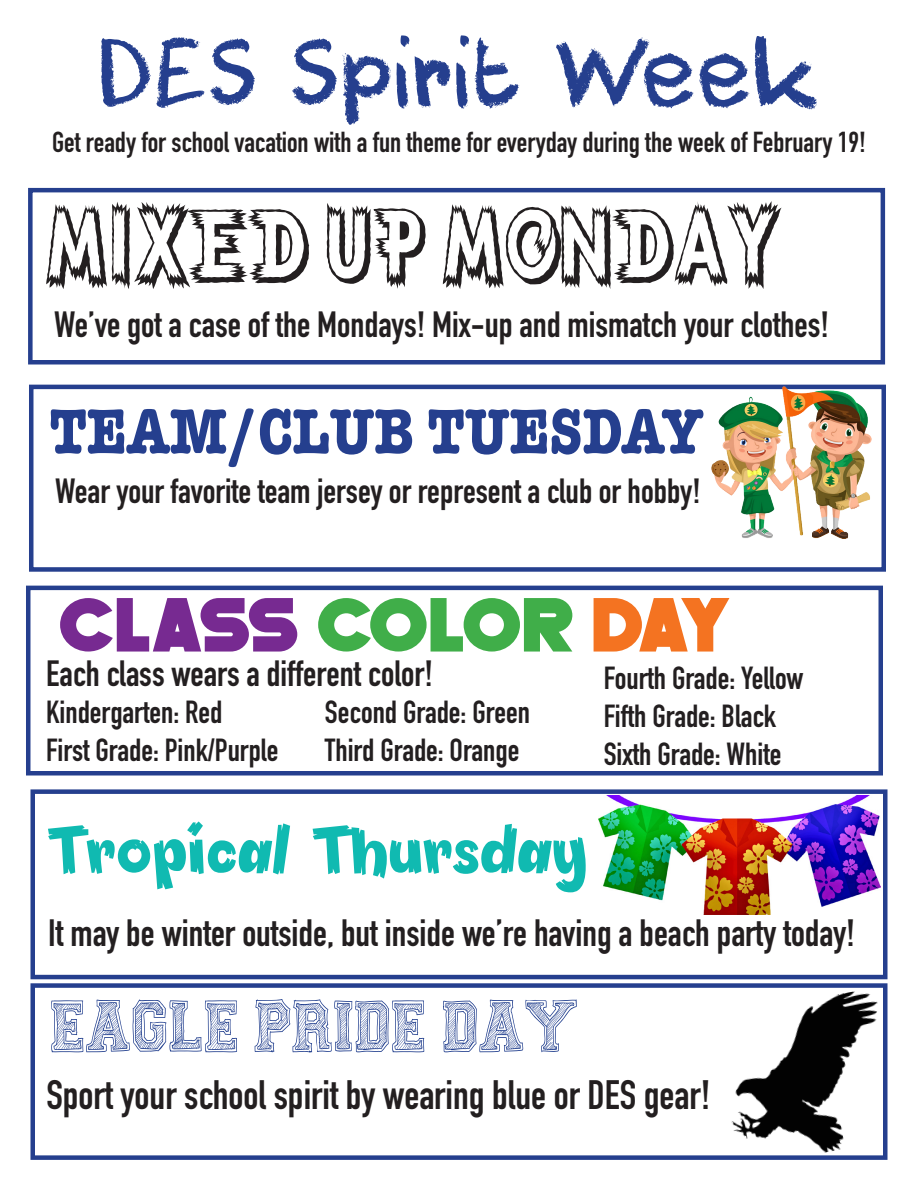
<style>
.page{position:relative;width:918px;height:1188px;background:#fff}
.page>*{position:absolute;margin:0;border:0;box-sizing:border-box;transform-origin:0 0}
.t1{font:117px "Weird";color:#231f20}
.t2{font:90px "DK Cool Crayon";color:#253f8e}
.t3{font:73.2px "Fine College";color:#24418f;scale:.84 1}
.t4{font:700 65.7px "American Typewriter";color:#253f8e;scale:.82 1}
.t5{font:64.5px "Pineapple Demo";color:#10bab1;scale:1.06 1}
.t6{font:62.7px "BLANKSPACE";letter-spacing:-.06em;color:#772a91;scale:1.05 1}
.t7{font:700 40.5px "DIN Condensed";color:#231f20}
.t8{font:700 37.5px "DIN Condensed";color:#231f20}
.t9{font:700 36px "DIN Condensed";color:#231f20}
.t10{font:700 34.5px "DIN Condensed";color:#231f20}
.t11{font:700 31.5px "DIN Condensed";color:#231f20}
.t12{font:700 28.5px "DIN Condensed";color:#231f20}
.s1{color:#40ae49}
.s2{color:#f47321}
</style>
<div class="page">
<div style="left:26px;top:586px;width:857px;height:190px;border:4px solid #253f8e"></div>
<div style="left:28px;top:188px;width:857px;height:176px;border:4px solid #253f8e"></div>
<div style="left:29px;top:385px;width:857px;height:187px;border:4px solid #253f8e"></div>
<div style="left:30px;top:789px;width:858px;height:190px;border:4px solid #253f8e"></div>
<div style="left:30px;top:983px;width:858px;height:177px;border:4px solid #253f8e"></div>
<img style="left:712px;top:987px;width:176px;height:173px">
<img style="left:712px;top:386px;width:160px;height:152px">
<img style="left:599px;top:795px;width:281px;height:119px">
<p class="t2" style="left:98px;top:18px;width:723px">DES Spirit Week</p>
<p class="t12" style="left:52px;top:123px;width:815px">Get ready for school vacation with a fun theme for everyday during the week of February 19!</p>
<p class="t1" style="left:46px;top:199px;width:738px">MIXED UP MONDAY</p>
<p class="t9" style="left:54px;top:301px;width:777px">We’ve got a case of the Mondays! Mix-up and mismatch your clothes!</p>
<p class="t4" style="left:50px;top:375px;width:798px">TEAM/CLUB TUESDAY</p>
<p class="t10" style="left:55px;top:468px;width:647px">Wear your favorite team jersey or represent a club or hobby!</p>
<p class="t6" style="left:56px;top:581px;width:642px">CLASS <span class="s1">COLOR</span> <span class="s2">DAY</span></p>
<p class="t9" style="left:46px;top:649px;width:388px">Each class wears a different color!</p>
<p class="t11" style="left:46px;top:691px;width:178px">Kindergarten: Red</p>
<p class="t11" style="left:46px;top:728px;width:234px">First Grade: Pink/Purple</p>
<p class="t11" style="left:325px;top:691px;width:207px">Second Grade: Green</p>
<p class="t11" style="left:325px;top:728px;width:196px">Third Grade: Orange</p>
<p class="t11" style="left:604px;top:657px;width:201px">Fourth Grade: Yellow</p>
<p class="t11" style="left:604px;top:695px;width:174px">Fifth Grade: Black</p>
<p class="t11" style="left:604px;top:733px;width:179px">Sixth Grade: White</p>
<p class="t5" style="left:47px;top:806px;width:512px">Tropical Thursday</p>
<p class="t8" style="left:48px;top:908px;width:808px">It may be winter outside, but inside we’re having a beach party today!</p>
<p class="t3" style="left:50px;top:993px;width:631px">EAGLE PRIDE DAY</p>
<p class="t7" style="left:46px;top:1068px;width:666px">Sport your school spirit by wearing blue or DES gear!</p>
</div>
